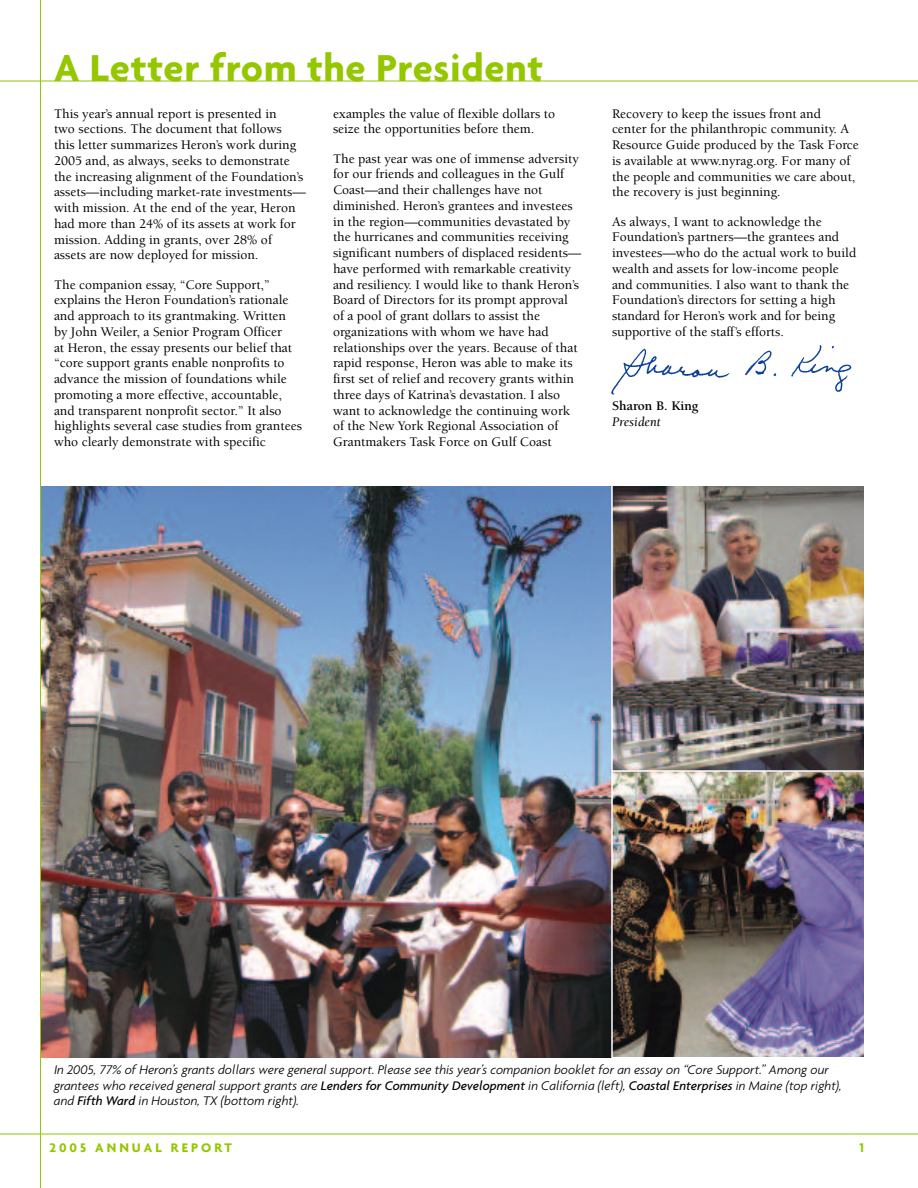
<style>
.page{position:relative;width:918px;height:1188px;background:#fff}
.page>*{position:absolute;margin:0;border:0;box-sizing:border-box;transform-origin:0 0}
.t1{font:700 40.5px "Agenda";letter-spacing:.015em;color:#94c700}
.t2{font:500 13.5px/15.8px "Berkeley";color:#000}
.t3{font:italic 300 13.5px/15.8px "Agenda";color:#000}
.t4{font:700 13.5px "Agenda";letter-spacing:.225em;color:#94c700}
.t5{font:700 13.5px "Berkeley";color:#000}
.t6{font:italic 13.5px "Berkeley";color:#000}
.s1{font-weight:500}
</style>
<div class="page">
<img style="left:41px;top:486px;width:570px;height:572px">
<hr style="left:40px;top:0;width:1px;height:1188px;background:#94c700">
<hr style="left:0;top:1134px;width:918px;height:1px;background:#94c700">
<hr style="left:0;top:81px;width:918px;height:1px;background:#94c700">
<img style="left:613px;top:486px;width:251px;height:284px">
<img style="left:613px;top:772px;width:251px;height:285px">
<img style="left:611px;top:345px;width:241px;height:50px">
<h1 class="t1" style="left:54px;top:43px;width:491px">A Letter from the President</h1>
<p class="t2" style="left:54px;top:107px;width:253px">This year’s annual report is presented in<br>two sections. The document that follows<br>this letter summarizes Heron’s work during 2005 and, as always, seeks to demonstrate the increasing alignment of the Foundation’s assets—including market-rate investments— with mission. At the end of the year, Heron had more than 24% of its assets at work for mission. Adding in grants, over 28% of assets are now deployed for mission.</p>
<p class="t2" style="left:54px;top:278px;width:249px">The companion essay, “Core Support,” explains the Heron Foundation’s rationale and approach to its grantmaking. Written by John Weiler, a Senior Program Officer<br>at Heron, the essay presents our belief that “core support grants enable nonprofits to advance the mission of foundations while promoting a more effective, accountable, and transparent nonprofit sector.” It also highlights several case studies from grantees who clearly demonstrate with specific</p>
<p class="t2" style="left:333px;top:107px;width:224px">examples the value of flexible dollars to seize the opportunities before them.</p>
<p class="t2" style="left:333px;top:152px;width:250px">The past year was one of immense adversity for our friends and colleagues in the Gulf Coast—and their challenges have not diminished. Heron’s grantees and investees in the region—communities devastated by the hurricanes and communities receiving significant numbers of displaced residents— have performed with remarkable creativity and resiliency. I would like to thank Heron’s Board of Directors for its prompt approval of a pool of grant dollars to assist the organizations with whom we have had relationships over the years. Because of that rapid response, Heron was able to make its first set of relief and recovery grants within three days of Katrina’s devastation. I also want to acknowledge the continuing work of the New York Regional Association of Grantmakers Task Force on Gulf Coast</p>
<p class="t2" style="left:612px;top:107px;width:248px">Recovery to keep the issues front and center for the philanthropic community. A Resource Guide produced by the Task Force is available at www.nyrag.org. For many of the people and communities we care about, the recovery is just beginning.</p>
<p class="t2" style="left:612px;top:215px;width:246px">As always, I want to acknowledge the Foundation’s partners—the grantees and investees—who do the actual work to build wealth and assets for low-income people and communities. I also want to thank the Foundation’s directors for setting a high standard for Heron’s work and for being supportive of the staff’s efforts.</p>
<p class="t5" style="left:612px;top:400px;width:88px">Sharon B. King</p>
<p class="t6" style="left:612px;top:416px;width:50px">President</p>
<p class="t3" style="left:54px;top:1061px;width:789px">In 2005, 77% of Heron’s grants dollars were general support. Please see this year’s companion booklet for an essay on “Core Support.” Among our grantees who received general support grants are <span class="s1">Lenders for Community Development</span> in California (left), <span class="s1">Coastal Enterprises</span> in Maine (top right), and <span class="s1">Fifth Ward</span> in Houston, TX (bottom right).</p>
<p class="t4" style="left:49px;top:1139px;width:184px">2005 ANNUAL REPORT</p>
<p class="t4" style="left:859px;top:1139px;width:6px">1</p>
</div>
